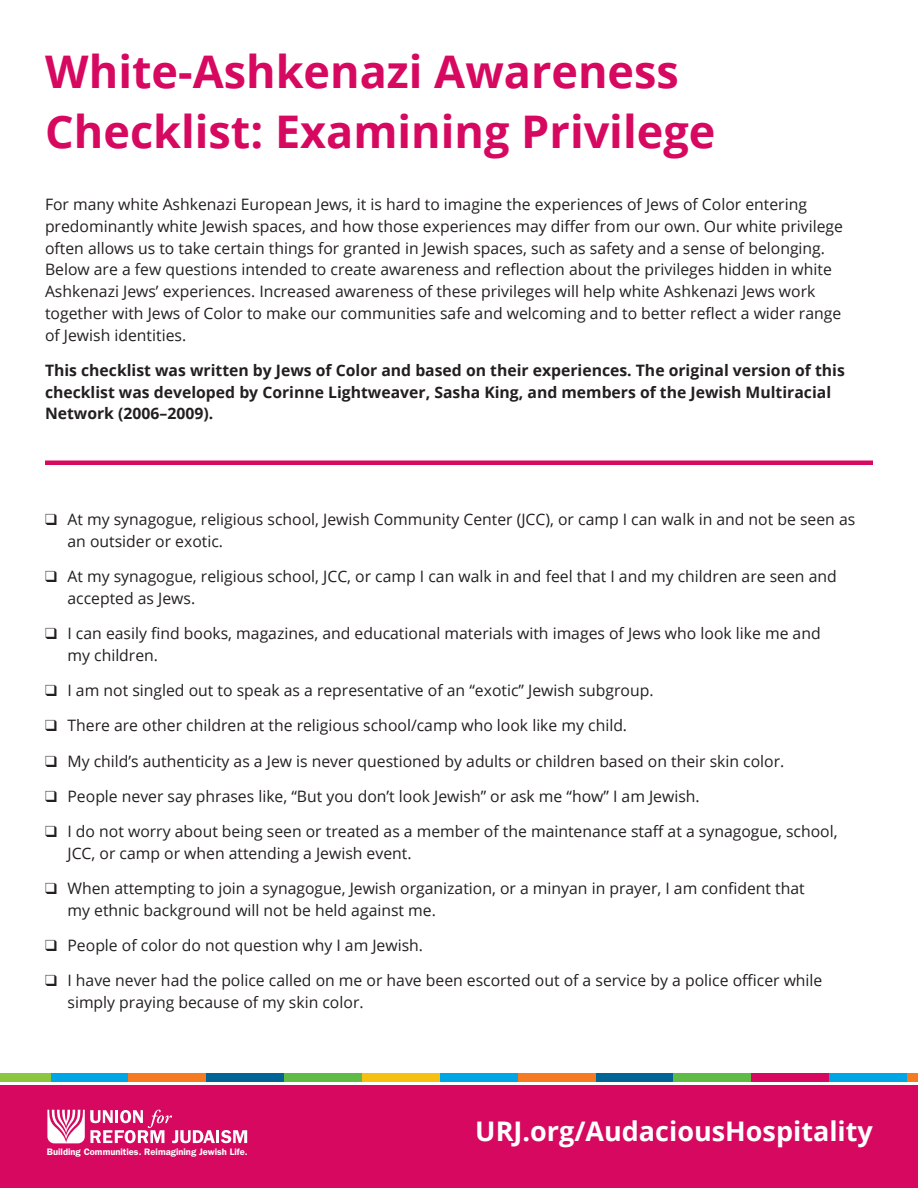
<style>
.page{position:relative;width:918px;height:1188px;background:#fff}
.page>*{position:absolute;margin:0;border:0;box-sizing:border-box;transform-origin:0 0}
.t1{font:700 45px/60px "Open Sans";color:#d60860}
.t2{font:700 27px "Open Sans";color:#fff}
.t3{font:15.75px/21.8px "Open Sans";color:#231f20}
.t4{font:700 15.75px/21.8px "Open Sans";color:#231f20}
.t5{font:600 9.45px "Franklin Gothic";color:#fff}
</style>
<div class="page">
<div style="left:0;top:1085px;width:918px;height:103px;background:#d60860"></div>
<svg style="left:47px;top:1110px;width:200px;height:33px"></svg>
<div style="left:0;top:1073px;width:50px;height:9px;background:#8bc63e"></div>
<div style="left:51px;top:1073px;width:77px;height:9px;background:#00a5e3"></div>
<div style="left:129px;top:1073px;width:77px;height:9px;background:#f47b21"></div>
<div style="left:207px;top:1073px;width:77px;height:9px;background:#016495"></div>
<div style="left:284px;top:1073px;width:78px;height:9px;background:#60bb46"></div>
<div style="left:362px;top:1073px;width:78px;height:9px;background:#f5c012"></div>
<div style="left:440px;top:1073px;width:78px;height:9px;background:#00a5e3"></div>
<div style="left:518px;top:1073px;width:77px;height:9px;background:#f47b21"></div>
<div style="left:596px;top:1073px;width:77px;height:9px;background:#016495"></div>
<div style="left:674px;top:1073px;width:77px;height:9px;background:#60bb46"></div>
<div style="left:752px;top:1073px;width:77px;height:9px;background:#d60860"></div>
<div style="left:829px;top:1073px;width:78px;height:9px;background:#00a5e3"></div>
<div style="left:907px;top:1073px;width:11px;height:9px;background:#f47b21"></div>
<div style="left:45px;top:460px;width:828px;height:5px;background:#d60860"></div>
<h1 class="t1" style="left:45px;top:41px;width:672px">White-Ashkenazi Awareness<br>Checklist: Examining Privilege</h1>
<p class="t3" style="left:45px;top:193px;width:800px">For many white Ashkenazi European Jews, it is hard to imagine the experiences of Jews of Color entering predominantly white Jewish spaces, and how those experiences may differ from our own. Our white privilege often allows us to take certain things for granted in Jewish spaces, such as safety and a sense of belonging.<br>Below are a few questions intended to create awareness and reflection about the privileges hidden in white Ashkenazi Jews’ experiences. Increased awareness of these privileges will help white Ashkenazi Jews work together with Jews of Color to make our communities safe and welcoming and to better reflect a wider range of Jewish identities.</p>
<p class="t4" style="left:45px;top:359px;width:801px">This checklist was written by Jews of Color and based on their experiences. The original version of this checklist was developed by Corinne Lightweaver, Sasha King, and members of the Jewish Multiracial<br>Network (2006–2009).</p>
<p class="t3" style="left:68px;top:508px;width:789px;text-indent:-23px">❑ At my synagogue, religious school, Jewish Community Center (JCC), or camp I can walk in and not be seen as an outsider or exotic.</p>
<p class="t3" style="left:68px;top:565px;width:771px;text-indent:-23px">❑ At my synagogue, religious school, JCC, or camp I can walk in and feel that I and my children are seen and accepted as Jews.</p>
<p class="t3" style="left:68px;top:622px;width:755px;text-indent:-23px">❑ I can easily find books, magazines, and educational materials with images of Jews who look like me and my children.</p>
<p class="t3" style="left:45px;top:679px;width:610px">❑ I am not singled out to speak as a representative of an “exotic” Jewish subgroup.</p>
<p class="t3" style="left:45px;top:714px;width:584px">❑ There are other children at the religious school/camp who look like my child.</p>
<p class="t3" style="left:45px;top:750px;width:741px">❑ My child’s authenticity as a Jew is never questioned by adults or children based on their skin color.</p>
<p class="t3" style="left:45px;top:785px;width:656px">❑ People never say phrases like, “But you don’t look Jewish” or ask me “how” I am Jewish.</p>
<p class="t3" style="left:68px;top:820px;width:772px;text-indent:-23px">❑ I do not worry about being seen or treated as a member of the maintenance staff at a synagogue, school,<br>JCC, or camp or when attending a Jewish event.</p>
<p class="t3" style="left:68px;top:877px;width:739px;text-indent:-23px">❑ When attempting to join a synagogue, Jewish organization, or a minyan in prayer, I am confident that my ethnic background will not be held against me.</p>
<p class="t3" style="left:45px;top:934px;width:380px">❑ People of color do not question why I am Jewish.</p>
<p class="t3" style="left:68px;top:969px;width:756px;text-indent:-23px">❑ I have never had the police called on me or have been escorted out of a service by a police officer while simply praying because of my skin color.</p>
<p class="t5" style="left:47px;top:1146px;width:202px">Building Communities. Reimagining Jewish Life.</p>
<h2 class="t2" style="left:475px;top:1112px;width:399px">URJ.org/AudaciousHospitality</h2>
</div>
